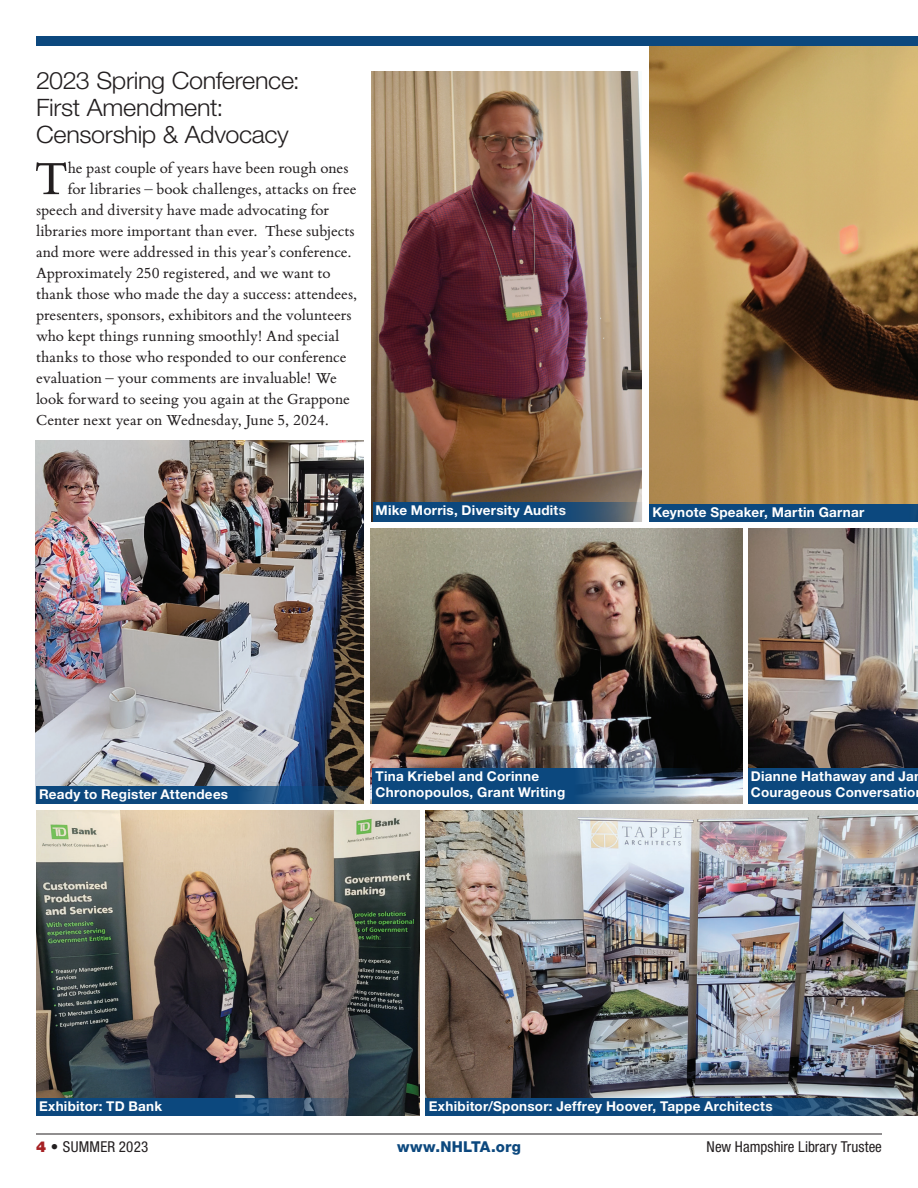
<style>
.page{position:relative;width:918px;height:1188px;background:#fff}
.page>*{position:absolute;margin:0;border:0;box-sizing:border-box;transform-origin:0 0}
.t1{font:51.15px "Bembo Book MT Std";color:#231f20}
.t2{font:300 24px/27px "Helvetica Neue LT Std";letter-spacing:-.015em;color:#231f20;scale:1.05 1}
.t3{font:16.5px "Bembo Book MT Std";color:#231f20}
.t4{font:condensed 15px "Helvetica Neue LT Std";letter-spacing:.005em;color:#231f20}
.t5{font:800 15px "Helvetica Neue LT Std";letter-spacing:.02em;color:#0c487e}
.t6{font:700 13.5px/16.5px "Helvetica Neue LT Std";letter-spacing:.02em;color:#fff}
.s1{font-weight:900;font-stretch:normal;color:#a62023}
.s2{font-weight:800;font-stretch:normal}
</style>
<div class="page">
<hr style="left:36px;top:1134px;width:846px;height:1px;background:#231f20">
<img style="left:649px;top:45px;width:269px;height:477px">
<img style="left:371px;top:72px;width:271px;height:450px">
<img style="left:748px;top:528px;width:170px;height:240px">
<img style="left:36px;top:810px;width:383px;height:306px">
<img style="left:35px;top:440px;width:329px;height:364px">
<img style="left:371px;top:528px;width:371px;height:276px">
<img style="left:426px;top:810px;width:492px;height:288px">
<svg style="left:36px;top:786px;width:328px;height:18px;background:#174876"></svg>
<svg style="left:373px;top:768px;width:327px;height:36px;background:#275885"></svg>
<svg style="left:373px;top:502px;width:269px;height:20px;background:#1e507c"></svg>
<div style="left:650px;top:504px;width:268px;height:18px;background:#0c487e"></div>
<div style="left:748px;top:768px;width:170px;height:36px;background:#0c487e"></div>
<svg style="left:36px;top:1098px;width:328px;height:18px;background:#194a76"></svg>
<svg style="left:426px;top:1098px;width:492px;height:18px;background:#164977"></svg>
<div style="left:36px;top:36px;width:882px;height:9px;background:#0c487e"></div>
<h2 class="t2" style="left:36px;top:67px;width:253px">2023 Spring Conference:<br>First Amendment:<br>Censorship &amp; Advocacy</h2>
<h1 class="t1" style="left:35px;top:145px;width:35px">T</h1>
<p class="t3" style="left:68px;top:157px;width:282px">he past couple of years have been rough ones</p>
<p class="t3" style="left:68px;top:178px;width:290px">for libraries – book challenges, attacks on free</p>
<p class="t3" style="left:36px;top:199px;width:295px">speech and diversity have made advocating for</p>
<p class="t3" style="left:36px;top:220px;width:320px">libraries more important than ever. These subjects</p>
<p class="t3" style="left:36px;top:241px;width:317px">and more were addressed in this year’s conference.</p>
<p class="t3" style="left:36px;top:262px;width:296px">Approximately 250 registered, and we want to</p>
<p class="t3" style="left:36px;top:283px;width:323px">thank those who made the day a success: attendees,</p>
<p class="t3" style="left:36px;top:304px;width:317px">presenters, sponsors, exhibitors and the volunteers</p>
<p class="t3" style="left:36px;top:325px;width:305px">who kept things running smoothly! And special</p>
<p class="t3" style="left:36px;top:346px;width:312px">thanks to those who responded to our conference</p>
<p class="t3" style="left:36px;top:367px;width:302px">evaluation – your comments are invaluable! We</p>
<p class="t3" style="left:36px;top:388px;width:315px">look forward to seeing you again at the Grappone</p>
<p class="t3" style="left:36px;top:409px;width:294px">Center next year on Wednesday, June 5, 2024.</p>
<p class="t6" style="left:376px;top:502px;width:192px">Mike Morris, Diversity Audits</p>
<p class="t6" style="left:652px;top:503px;width:213px">Keynote Speaker, Martin Garnar</p>
<p class="t6" style="left:39px;top:785px;width:191px">Ready to Register Attendees</p>
<p class="t6" style="left:376px;top:767px;width:191px">Tina Kriebel and Corinne<br>Chronopoulos, Grant Writing</p>
<p class="t6" style="left:751px;top:767px;width:166px">Dianne Hathaway and Ja<br>Courageous Conversatio</p>
<p class="t6" style="left:39px;top:1097px;width:125px">Exhibitor: TD Bank</p>
<p class="t6" style="left:429px;top:1097px;width:345px">Exhibitor/Sponsor: Jeffrey Hoover, Tappe Architects</p>
<p class="t4" style="left:36px;top:1138px;width:114px"><span class="s1">4</span> <span class="s2">•</span> SUMMER 2023</p>
<p class="t5" style="left:397px;top:1138px;width:125px">www.NHLTA.org</p>
<p class="t4" style="left:707px;top:1138px;width:177px">New Hampshire Library Trustee</p>
</div>
